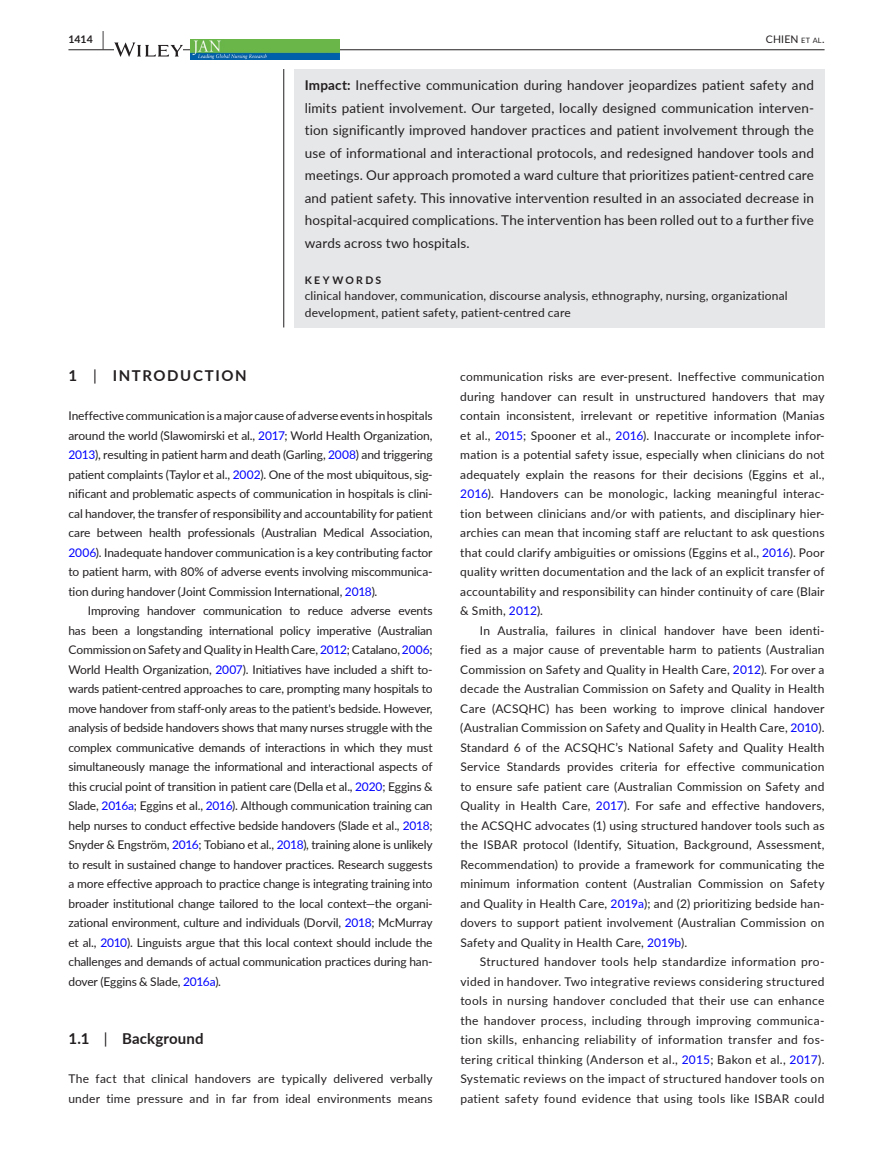
<style>
.page{position:relative;width:893px;height:1174px;background:#fff}
.page>*{position:absolute;margin:0;border:0;box-sizing:border-box;transform-origin:0 0}
.t1{font:700 15px "Lato";letter-spacing:.095em;color:#231f20}
.t2{font:700 15px "Lato";letter-spacing:.01em;color:#231f20}
.t3{font:13.5px/22.5px "Lato";letter-spacing:.01em;color:#231f20;text-align:justify}
.t4{font:12px/19.5px "Lato";letter-spacing:.015em;color:#231f20;text-align:justify}
.t5{font:700 10.5px "Lato";letter-spacing:.215em;color:#231f20}
.t6{font:10.5px "Lato";letter-spacing:.015em;color:#231f20}
.s1{font-size:19.5px}
.s2{font-size:7.35px}
.s3{font-weight:700}
.s4{font-weight:400}
.s5{color:#00f}
</style>
<div class="page">
<hr style="left:68px;top:49px;width:756px;height:1px;background:#231f20">
<svg style="left:114px;top:42px;width:69px;height:15px"></svg>
<img style="left:191px;top:40px;width:148px;height:19px">
<div style="left:294px;top:69px;width:530px;height:258px;background:#e6e7e9"></div>
<hr style="left:283px;top:69px;width:1px;height:258px;background:#231f20">
<p class="t5" style="left:68px;top:31px;width:37px">1414 <span class="s1">|</span></p>
<p class="t6" style="left:766px;top:31px;width:60px">CHIEN <span class="s2">et al</span>.</p>
<p class="t3" style="left:305px;top:74px;width:511px"><span class="s3">Impact:</span> Ineffective communication during handover jeopardizes patient safety and limits patient involvement. Our targeted, locally designed communication interven&shy;tion significantly improved handover practices and patient involvement through the use of informational and interactional protocols, and redesigned handover tools and meetings. Our approach promoted a ward culture that prioritizes patient-centred care and patient safety. This innovative intervention resulted in an associated decrease in hospital-acquired complications. The intervention has been rolled out to a further five wards across two hospitals.</p>
<p class="t5" style="left:305px;top:272px;width:78px">KEYWORDS</p>
<p class="t4" style="left:305px;top:287px;width:484px;line-height:16.5px">clinical handover, communication, discourse analysis, ethnography, nursing, organizational development, patient safety, patient-centred care</p>
<p class="t1" style="left:68px;top:365px;width:180px">1 <span class="s4">|</span> INTRODUCTION</p>
<p class="t4" style="left:68px;top:405px;width:366px">Ineffective communication is a major cause of adverse events in hospitals around the world (Slawomirski et al., <span class="s5">2017</span>; World Health Organization, <span class="s5">2013</span>), resulting in patient harm and death (Garling, <span class="s5">2008</span>) and triggering patient complaints (Taylor et al., <span class="s5">2002</span>). One of the most ubiquitous, sig&shy;nificant and problematic aspects of communication in hospitals is clini&shy;cal handover, the transfer of responsibility and accountability for patient care between health professionals (Australian Medical Association, <span class="s5">2006</span>). Inadequate handover communication is a key contributing factor to patient harm, with 80% of adverse events involving miscommunica&shy;tion during handover (Joint Commission International, <span class="s5">2018</span>).</p>
<p class="t4" style="left:68px;top:600px;width:366px;text-indent:20px">Improving handover communication to reduce adverse events has been a longstanding international policy imperative (Australian Commission on Safety and Quality in Health Care, <span class="s5">2012</span>; Catalano, <span class="s5">2006</span>; World Health Organization, <span class="s5">2007</span>). Initiatives have included a shift to&shy;wards patient-centred approaches to care, prompting many hospitals to move handover from staff-only areas to the patient's bedside. However, analysis of bedside handovers shows that many nurses struggle with the complex communicative demands of interactions in which they must simultaneously manage the informational and interactional aspects of this crucial point of transition in patient care (Della et al., <span class="s5">2020</span>; Eggins &amp; Slade, <span class="s5">2016a</span>; Eggins et al., <span class="s5">2016</span>). Although communication training can help nurses to conduct effective bedside handovers (Slade et al., <span class="s5">2018</span>; Snyder &amp; Engström, <span class="s5">2016</span>; Tobiano et al., <span class="s5">2018</span>), training alone is unlikely to result in sustained change to handover practices. Research suggests a more effective approach to practice change is integrating training into broader institutional change tailored to the local context—the organi&shy;zational environment, culture and individuals (Dorvil, <span class="s5">2018</span>; McMurray et al., <span class="s5">2010</span>). Linguists argue that this local context should include the challenges and demands of actual communication practices during han&shy;dover (Eggins &amp; Slade, <span class="s5">2016a</span>).</p>
<p class="t2" style="left:68px;top:1028px;width:137px">1.1 <span class="s4">|</span> Background</p>
<p class="t4" style="left:68px;top:1068px;width:366px">The fact that clinical handovers are typically delivered verbally under time pressure and in far from ideal environments means</p>
<p class="t4" style="left:460px;top:366px;width:366px">communication risks are ever-present. Ineffective communication during handover can result in unstructured handovers that may contain inconsistent, irrelevant or repetitive information (Manias et al., <span class="s5">2015</span>; Spooner et al., <span class="s5">2016</span>). Inaccurate or incomplete infor&shy;mation is a potential safety issue, especially when clinicians do not adequately explain the reasons for their decisions (Eggins et al., <span class="s5">2016</span>). Handovers can be monologic, lacking meaningful interac&shy;tion between clinicians and/or with patients, and disciplinary hier&shy;archies can mean that incoming staff are reluctant to ask questions that could clarify ambiguities or omissions (Eggins et al., <span class="s5">2016</span>). Poor quality written documentation and the lack of an explicit transfer of accountability and responsibility can hinder continuity of care (Blair &amp; Smith, <span class="s5">2012</span>).</p>
<p class="t4" style="left:460px;top:620px;width:366px;text-indent:20px">In Australia, failures in clinical handover have been identi&shy;fied as a major cause of preventable harm to patients (Australian Commission on Safety and Quality in Health Care, <span class="s5">2012</span>). For over a decade the Australian Commission on Safety and Quality in Health Care (ACSQHC) has been working to improve clinical handover (Australian Commission on Safety and Quality in Health Care, <span class="s5">2010</span>).<br>Standard 6 of the ACSQHC’s National Safety and Quality Health Service Standards provides criteria for effective communication to ensure safe patient care (Australian Commission on Safety and Quality in Health Care, <span class="s5">2017</span>). For safe and effective handovers, the ACSQHC advocates (1) using structured handover tools such as the ISBAR protocol (Identify, Situation, Background, Assessment, Recommendation) to provide a framework for communicating the minimum information content (Australian Commission on Safety and Quality in Health Care, <span class="s5">2019a</span>); and (2) prioritizing bedside han&shy;dovers to support patient involvement (Australian Commission on Safety and Quality in Health Care, <span class="s5">2019b</span>).</p>
<p class="t4" style="left:460px;top:951px;width:366px;text-indent:20px">Structured handover tools help standardize information pro&shy;vided in handover. Two integrative reviews considering structured tools in nursing handover concluded that their use can enhance the handover process, including through improving communica&shy;tion skills, enhancing reliability of information transfer and fos&shy;tering critical thinking (Anderson et al., <span class="s5">2015</span>; Bakon et al., <span class="s5">2017</span>).<br>Systematic reviews on the impact of structured handover tools on patient safety found evidence that using tools like ISBAR could</p>
</div>
